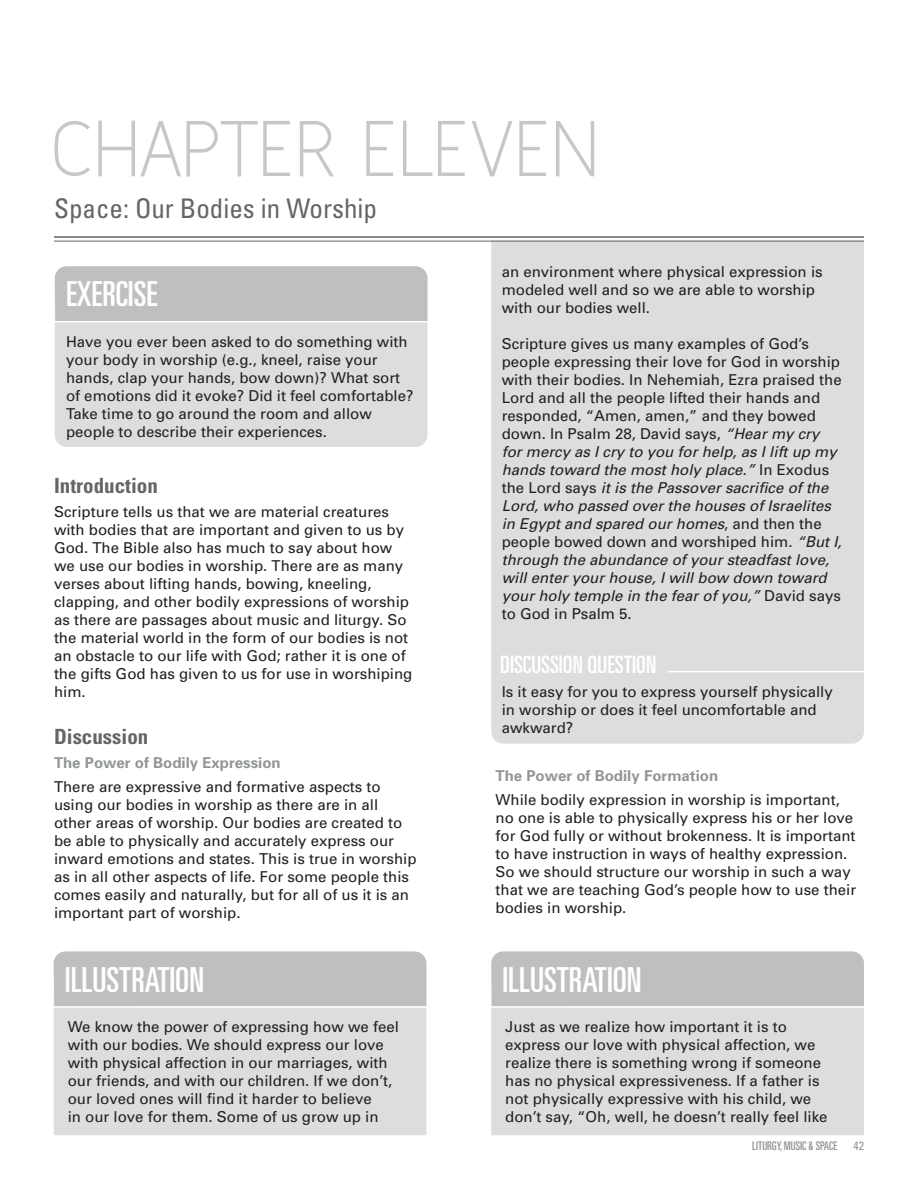
<style>
.page{position:relative;width:918px;height:1188px;background:#fff}
.page>*{position:absolute;margin:0;border:0;box-sizing:border-box;transform-origin:0 0}
.t1{font:99px "Acid";color:#c6c7c8}
.t2{font:ultra-condensed 34.5px "Univers";color:#fff}
.t3{font:condensed 27px "Univers";color:#636566}
.t4{font:ultra-condensed 24px "Univers";color:#fff}
.t5{font:700 condensed 21px "Univers";color:#636566}
.t6{font:15px/18px "Univers";color:#231f20}
.t7{font:700 15px "Univers";color:#939698}
.t8{font:ultra-condensed 12px "Univers";color:#939698}
.t9{font:condensed 12px "Univers";color:#939698}
.s1{font-style:italic}
</style>
<div class="page">
<div style="left:491px;top:240px;width:373px;height:504px;background:#dcddde"></div>
<hr style="left:668px;top:671px;width:206px;height:1px;background:#fff">
<div style="left:55px;top:266px;width:372px;height:181px;background:#dcddde;border-radius:12px"></div>
<div style="left:55px;top:266px;width:373px;height:55px;background:#bdbfc1"></div>
<hr style="left:44px;top:321px;width:392px;height:1px;background:#fff">
<hr style="left:54px;top:236px;width:810px;height:2px;background:#636566">
<hr style="left:54px;top:241px;width:810px;height:1px;background:#636566">
<div style="left:54px;top:1008px;width:372px;height:127px;background:#dcddde"></div>
<div style="left:54px;top:951px;width:372px;height:55px;background:#bdbfc1"></div>
<div style="left:491px;top:1008px;width:373px;height:127px;background:#dcddde"></div>
<div style="left:491px;top:951px;width:373px;height:55px;background:#bdbfc1"></div>
<h1 class="t1" style="left:50px;top:111px;width:551px">CHAPTER ELEVEN</h1>
<h3 class="t3" style="left:54px;top:192px;width:325px">Space: Our Bodies in Worship</h3>
<h2 class="t2" style="left:66px;top:275px;width:93px">EXERCISE</h2>
<p class="t6" style="left:66px;top:333px;width:349px">Have you ever been asked to do something with your body in worship (e.g., kneel, raise your hands, clap your hands, bow down)? What sort of emotions did it evoke? Did it feel comfortable?<br>Take time to go around the room and allow people to describe their experiences.</p>
<h3 class="t5" style="left:54px;top:473px;width:105px">Introduction</h3>
<p class="t6" style="left:54px;top:503px;width:360px">Scripture tells us that we are material creatures with bodies that are important and given to us by God. The Bible also has much to say about how we use our bodies in worship. There are as many verses about lifting hands, bowing, kneeling, clapping, and other bodily expressions of worship as there are passages about music and liturgy. So the material world in the form of our bodies is not an obstacle to our life with God; rather it is one of the gifts God has given to us for use in worshiping him.</p>
<h3 class="t5" style="left:54px;top:724px;width:96px">Discussion</h3>
<p class="t7" style="left:54px;top:754px;width:228px">The Power of Bodily Expression</p>
<p class="t6" style="left:54px;top:778px;width:364px">There are expressive and formative aspects to using our bodies in worship as there are in all other areas of worship. Our bodies are created to be able to physically and accurately express our inward emotions and states. This is true in worship as in all other aspects of life. For some people this comes easily and naturally, but for all of us it is an important part of worship.</p>
<h2 class="t2" style="left:65px;top:960px;width:141px">ILLUSTRATION</h2>
<p class="t6" style="left:68px;top:1018px;width:333px">We know the power of expressing how we feel with our bodies. We should express our love with physical affection in our marriages, with our friends, and with our children. If we don’t, our loved ones will find it harder to believe<br>in our love for them. Some of us grow up in</p>
<p class="t6" style="left:502px;top:263px;width:322px">an environment where physical expression is modeled well and so we are able to worship with our bodies well.</p>
<p class="t6" style="left:502px;top:335px;width:342px">Scripture gives us many examples of God’s people expressing their love for God in worship with their bodies. In Nehemiah, Ezra praised the Lord and all the people lifted their hands and responded, “Amen, amen,” and they bowed down. In Psalm 28, David says, <span class="s1">“Hear my cry for mercy as I cry to you for help, as I lift up my hands toward the most holy place.”</span> In Exodus the Lord says <span class="s1">it is the Passover sacrifice of the Lord, who passed over the houses of Israelites in Egypt and spared our homes</span>, and then the people bowed down and worshiped him. <span class="s1">“But I, through the abundance of your steadfast love, will enter your house, I will bow down toward your holy temple in the fear of you,”</span> David says to God in Psalm 5.</p>
<h3 class="t4" style="left:500px;top:651px;width:158px">DISCUSSION QUESTION</h3>
<p class="t6" style="left:502px;top:683px;width:332px">Is it easy for you to express yourself physically in worship or does it feel uncomfortable and awkward?</p>
<p class="t7" style="left:496px;top:767px;width:224px">The Power of Bodily Formation</p>
<p class="t6" style="left:496px;top:791px;width:362px">While bodily expression in worship is important, no one is able to physically express his or her love for God fully or without brokenness. It is important to have instruction in ways of healthy expression.<br>So we should structure our worship in such a way that we are teaching God’s people how to use their bodies in worship.</p>
<h2 class="t2" style="left:502px;top:960px;width:141px">ILLUSTRATION</h2>
<p class="t6" style="left:505px;top:1018px;width:324px">Just as we realize how important it is to express our love with physical affection, we realize there is something wrong if someone has no physical expressiveness. If a father is not physically expressive with his child, we don’t say, “Oh, well, he doesn’t really feel like</p>
<p class="t8" style="left:752px;top:1138px;width:86px">LITURGY, MUSIC &amp; SPACE</p>
<p class="t9" style="left:853px;top:1138px;width:12px">42</p>
</div>
